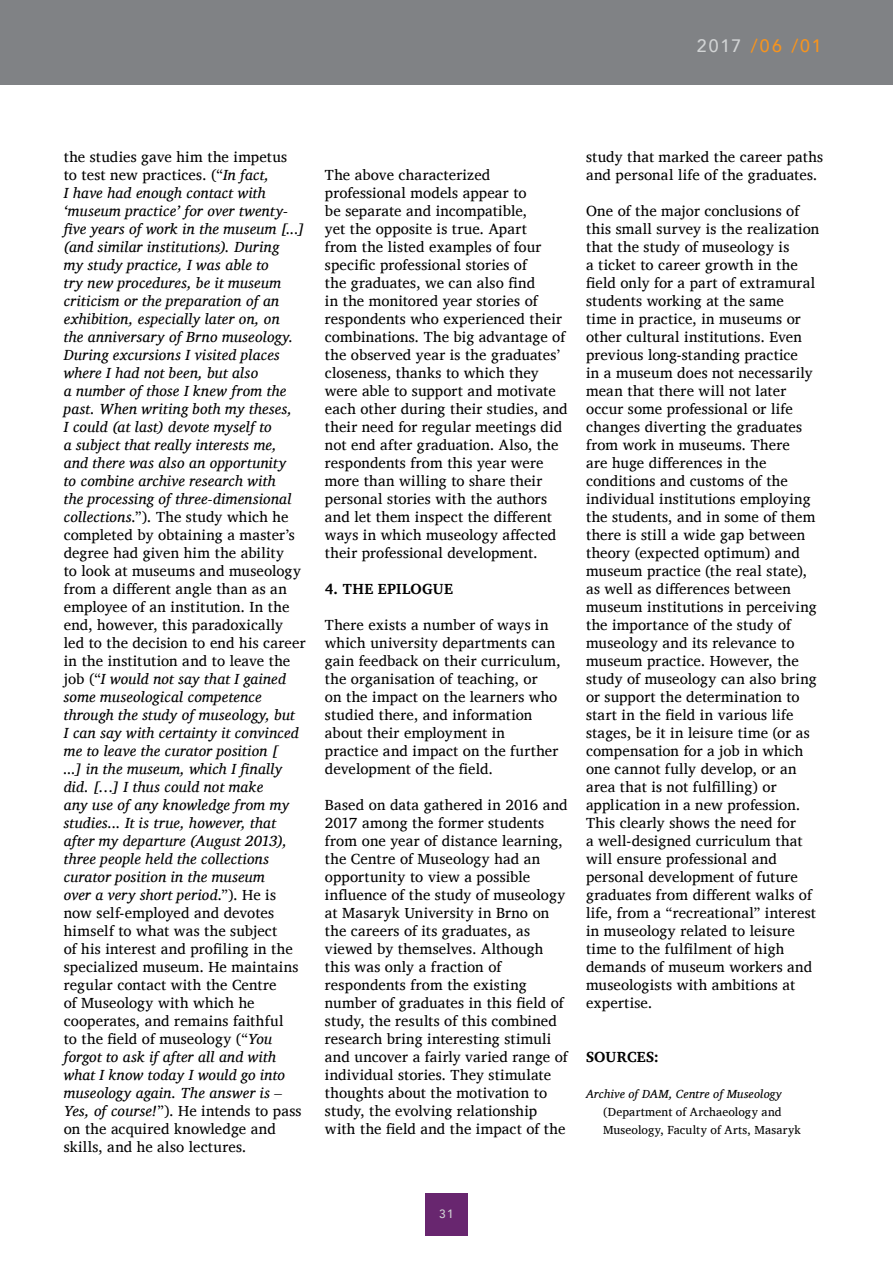
<style>
.page{position:relative;width:893px;height:1263px;background:#fff}
.page>*{position:absolute;margin:0;border:0;box-sizing:border-box;transform-origin:0 0}
.t1{font:500 18px "Avenir";letter-spacing:.11em;color:#f7941e}
.t2{font:15px/18px "Charis SIL";letter-spacing:.01em;color:#000}
.t3{font:italic 15px/18px "Charis SIL";letter-spacing:.02em;color:#000}
.t4{font:700 15px "Charis SIL";letter-spacing:.02em;color:#000}
.t5{font:12px/18px "Charis SIL";letter-spacing:.015em;color:#000}
.t6{font:italic 12px "Charis SIL";letter-spacing:.01em;color:#000}
.t7{font:500 12px "Avenir";color:#d1d3d4}
.s1{color:#d1d3d4}
.s2{font-style:normal}
</style>
<div class="page">
<div style="left:0;top:0;width:893px;height:85px;background:#808285"></div>
<div style="left:425px;top:1193px;width:43px;height:42px;background:#68266f"></div>
<p class="t1" style="left:697px;top:30px;width:126px"><span class="s1">2017</span> /06 /01</p>
<p class="t3" style="left:64px;top:148px;width:243px"><span class="s2">the studies gave him the impetus<br>to test new practices. (“</span>In fact,<br>I have had enough contact with ‘museum practice’ for over twenty&shy;five years of work in the museum [...] (and similar institutions). During<br>my study practice, I was able to<br>try new procedures, be it museum criticism or the preparation of an exhibition, especially later on, on<br>the anniversary of Brno museology.<br>During excursions I visited places where I had not been, but also<br>a number of those I knew from the past. When writing both my theses,<br>I could (at last) devote myself to<br>a subject that really interests me,<br>and there was also an opportunity<br>to combine archive research with<br>the processing of three-dimensional collections<span class="s2">.”). The study which he completed by obtaining a master’s degree had given him the ability<br>to look at museums and museology from a different angle than as an employee of an institution. In the end, however, this paradoxically led to the decision to end his career in the institution and to leave the job (“</span>I would not say that I gained some museological competence through the study of museology, but<br>I can say with certainty it convinced me to leave the curator position [<br>...] in the museum, which I finally did. […] I thus could not make<br>any use of any knowledge from my studies... It is true, however, that after my departure (August 2013), three people held the collections curator position in the museum<br>over a very short period<span class="s2">.”). He is now self-employed and devotes himself to what was the subject<br>of his interest and profiling in the specialized museum. He maintains regular contact with the Centre<br>of Museology with which he cooperates, and remains faithful<br>to the field of museology (“</span>You forgot to ask if after all and with what I know today I would go into museology again. The answer is – Yes, of course!<span class="s2">”). He intends to pass on the acquired knowledge and skills, and he also lectures.</span></p>
<p class="t2" style="left:325px;top:166px;width:244px">The above characterized professional models appear to<br>be separate and incompatible,<br>yet the opposite is true. Apart<br>from the listed examples of four specific professional stories of<br>the graduates, we can also find<br>in the monitored year stories of respondents who experienced their combinations. The big advantage of the observed year is the graduates’ closeness, thanks to which they were able to support and motivate each other during their studies, and their need for regular meetings did not end after graduation. Also, the respondents from this year were more than willing to share their personal stories with the authors and let them inspect the different ways in which museology affected their professional development.</p>
<p class="t4" style="left:325px;top:580px;width:130px">4. THE EPILOGUE</p>
<p class="t2" style="left:325px;top:616px;width:237px">There exists a number of ways in which university departments can gain feedback on their curriculum, the organisation of teaching, or<br>on the impact on the learners who studied there, and information about their employment in practice and impact on the further development of the field.</p>
<p class="t2" style="left:325px;top:796px;width:244px">Based on data gathered in 2016 and 2017 among the former students from one year of distance learning, the Centre of Museology had an opportunity to view a possible influence of the study of museology at Masaryk University in Brno on the careers of its graduates, as viewed by themselves. Although this was only a fraction of respondents from the existing number of graduates in this field of study, the results of this combined research bring interesting stimuli and uncover a fairly varied range of individual stories. They stimulate thoughts about the motivation to study, the evolving relationship with the field and the impact of the</p>
<p class="t2" style="left:586px;top:148px;width:239px">study that marked the career paths and personal life of the graduates.</p>
<p class="t2" style="left:586px;top:202px;width:235px">One of the major conclusions of this small survey is the realization that the study of museology is<br>a ticket to career growth in the field only for a part of extramural students working at the same<br>time in practice, in museums or other cultural institutions. Even previous long-standing practice<br>in a museum does not necessarily mean that there will not later occur some professional or life changes diverting the graduates from work in museums. There<br>are huge differences in the conditions and customs of the individual institutions employing the students, and in some of them there is still a wide gap between theory (expected optimum) and museum practice (the real state), as well as differences between museum institutions in perceiving the importance of the study of museology and its relevance to museum practice. However, the study of museology can also bring or support the determination to start in the field in various life stages, be it in leisure time (or as compensation for a job in which one cannot fully develop, or an area that is not fulfilling) or application in a new profession.<br>This clearly shows the need for<br>a well-designed curriculum that will ensure professional and personal development of future graduates from different walks of life, from a “recreational” interest in museology related to leisure time to the fulfilment of high demands of museum workers and museologists with ambitions at expertise.</p>
<p class="t4" style="left:586px;top:1048px;width:74px">SOURCES:</p>
<p class="t6" style="left:586px;top:1087px;width:197px">Archive of DAM, Centre of Museology</p>
<p class="t5" style="left:603px;top:1103px;width:199px">(Department of Archaeology and<br>Museology, Faculty of Arts, Masaryk</p>
<p class="t7" style="left:439px;top:1203px;width:16px">31</p>
</div>
